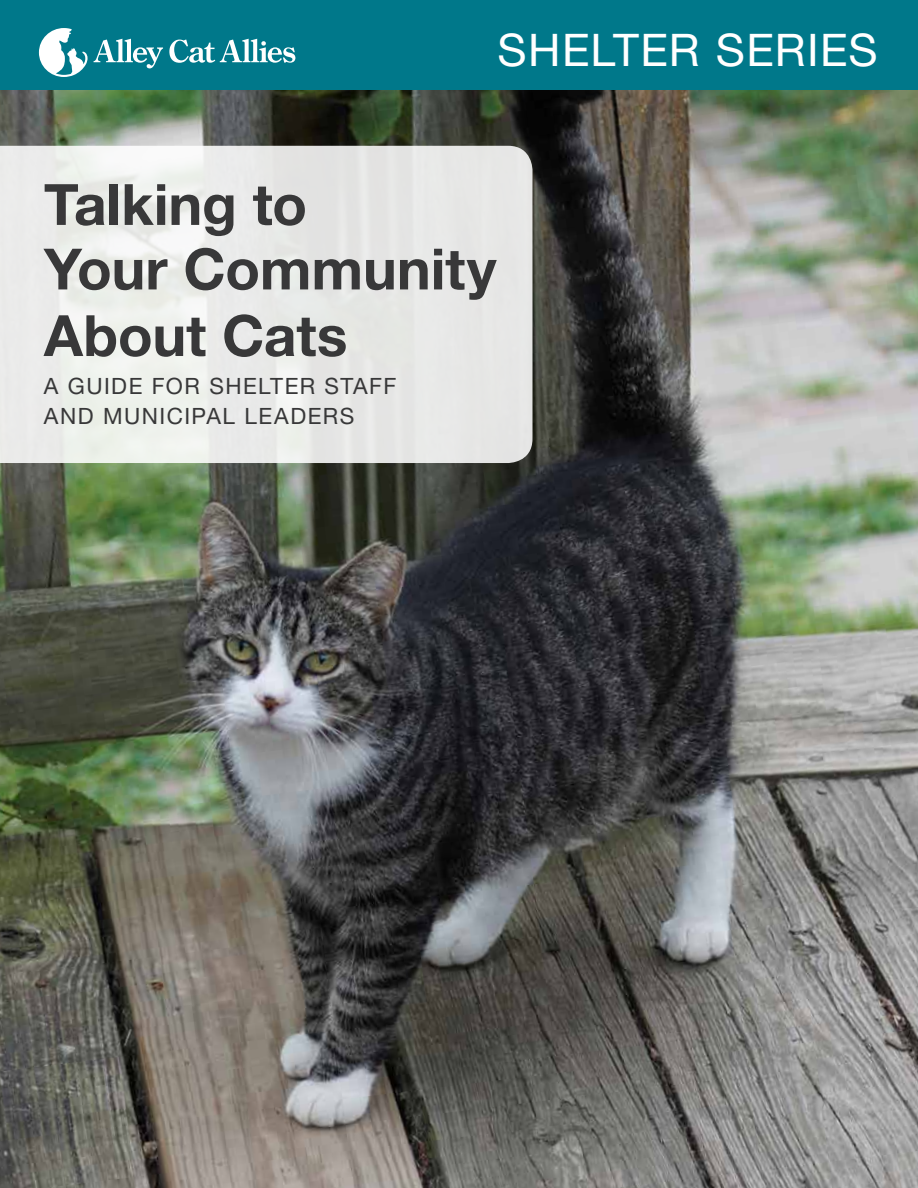
<style>
.page{position:relative;width:918px;height:1188px;background:#fff}
.page>*{position:absolute;margin:0;border:0;box-sizing:border-box;transform-origin:0 0}
.t1{font:700 57px/65.6px "Helvetica Neue LT Std";color:#383839}
.t2{font:45px "Helvetica Neue LT Std";letter-spacing:.025em;color:#fff}
.t3{font:22.5px/30.6px "Helvetica Neue LT Std";letter-spacing:.065em;color:#383839}
</style>
<div class="page">
<img style="left:0;top:90px;width:918px;height:1098px">
<svg style="left:0;top:146px;width:532px;height:317px;background:#e9eae8"></svg>
<div style="left:0;top:0;width:918px;height:90px;background:#00788a"></div>
<svg style="left:39px;top:28px;width:49px;height:49px"></svg>
<svg style="left:94px;top:39px;width:69px;height:29px"></svg>
<svg style="left:169px;top:39px;width:126px;height:24px"></svg>
<h2 class="t2" style="left:498px;top:23px;width:381px">SHELTER SERIES</h2>
<h1 class="t1" style="left:44px;top:171px;width:454px">Talking to<br>Your Community<br>About Cats</h1>
<p class="t3" style="left:44px;top:370px;width:354px">A GUIDE FOR SHELTER STAFF<br>AND MUNICIPAL LEADERS</p>
</div>
